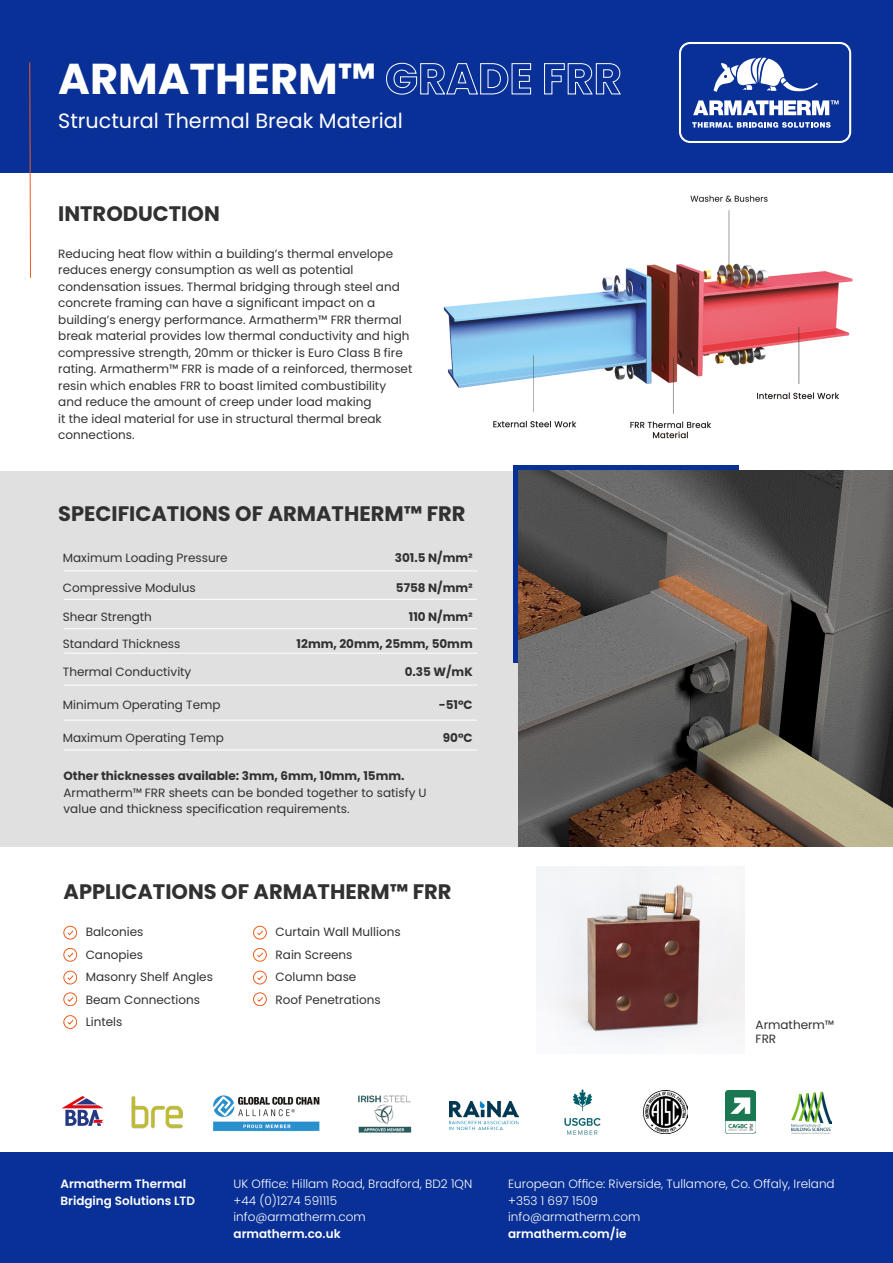
<style>
.page{position:relative;width:893px;height:1263px;background:#fff}
.page>*{position:absolute;margin:0;border:0;box-sizing:border-box;transform-origin:0 0}
.t1{font:700 43.2px "Poppins";color:#fff}
.t2{font:700 21px "Poppins";color:#313131}
.t3{font:20.7px "Poppins";color:#fff}
.t4{font:12px/16.5px "Poppins";color:#313131}
.t5{font:300 12px/16.5px "Poppins";color:#fff}
.t6{font:700 12px "Poppins";color:#313131}
.t7{font:600 12px/16.5px "Poppins";color:#fff}
</style>
<div class="page">
<img style="left:537px;top:866px;width:208px;height:178px">
<div style="left:0;top:0;width:893px;height:172px;background:#093096"></div>
<div style="left:0;top:471px;width:519px;height:375px;background:#e0e0e0"></div>
<svg style="left:679px;top:42px;width:172px;height:101px"></svg>
<img style="left:443px;top:195px;width:410px;height:243px">
<hr style="left:64px;top:570px;width:413px;height:1px;background:#fff">
<hr style="left:64px;top:628px;width:413px;height:1px;background:#fff">
<hr style="left:64px;top:599px;width:413px;height:1px;background:#fff">
<hr style="left:64px;top:653px;width:413px;height:1px;background:#fff">
<hr style="left:64px;top:685px;width:413px;height:1px;background:#fff">
<hr style="left:64px;top:720px;width:413px;height:1px;background:#fff">
<hr style="left:64px;top:749px;width:413px;height:1px;background:#fff">
<div style="left:64px;top:926px;width:13px;height:13px;border:1px solid #ed5d1f;border-radius:50%"></div>
<svg style="left:67px;top:930px;width:7px;height:5px"></svg>
<div style="left:253px;top:926px;width:14px;height:13px;border:1px solid #ed5d1f;border-radius:50%"></div>
<svg style="left:257px;top:930px;width:6px;height:5px"></svg>
<div style="left:64px;top:948px;width:13px;height:13px;border:1px solid #ed5d1f;border-radius:50%"></div>
<svg style="left:67px;top:952px;width:7px;height:5px"></svg>
<div style="left:253px;top:948px;width:14px;height:13px;border:1px solid #ed5d1f;border-radius:50%"></div>
<svg style="left:257px;top:952px;width:6px;height:5px"></svg>
<div style="left:64px;top:971px;width:13px;height:13px;border:1px solid #ed5d1f;border-radius:50%"></div>
<svg style="left:67px;top:975px;width:7px;height:5px"></svg>
<div style="left:253px;top:971px;width:14px;height:13px;border:1px solid #ed5d1f;border-radius:50%"></div>
<svg style="left:257px;top:975px;width:6px;height:5px"></svg>
<div style="left:64px;top:992px;width:13px;height:14px;border:1px solid #ed5d1f;border-radius:50%"></div>
<svg style="left:67px;top:997px;width:7px;height:5px"></svg>
<div style="left:253px;top:992px;width:14px;height:14px;border:1px solid #ed5d1f;border-radius:50%"></div>
<svg style="left:257px;top:997px;width:6px;height:5px"></svg>
<div style="left:64px;top:1015px;width:13px;height:14px;border:1px solid #ed5d1f;border-radius:50%"></div>
<svg style="left:67px;top:1020px;width:7px;height:5px"></svg>
<svg style="left:513px;top:466px;width:226px;height:197px;background:#183689"></svg>
<img style="left:519px;top:471px;width:374px;height:375px">
<svg style="left:29px;top:62px;width:2px;height:216px"></svg>
<img style="left:564px;top:1089px;width:37px;height:45px">
<img style="left:644px;top:1090px;width:43px;height:44px">
<img style="left:213px;top:1095px;width:107px;height:37px">
<img style="left:358px;top:1095px;width:54px;height:38px">
<img style="left:131px;top:1096px;width:52px;height:33px">
<img style="left:450px;top:1101px;width:69px;height:28px">
<img style="left:725px;top:1090px;width:31px;height:43px">
<img style="left:792px;top:1091px;width:39px;height:43px">
<svg style="left:62px;top:1096px;width:42px;height:30px"></svg>
<div style="left:0;top:1152px;width:893px;height:111px;background:#093096"></div>
<h1 class="t1" style="left:58px;top:54px;width:565px">ARMATHERM™ GRADE FRR</h1>
<h3 class="t3" style="left:58px;top:109px;width:346px">Structural Thermal Break Material</h3>
<h2 class="t2" style="left:58px;top:202px;width:163px">INTRODUCTION</h2>
<p class="t4" style="left:58px;top:245px;width:356px">Reducing heat flow within a building’s thermal envelope reduces energy consumption as well as potential condensation issues. Thermal bridging through steel and concrete framing can have a significant impact on a building’s energy performance. Armatherm™ FRR thermal break material provides low thermal conductivity and high compressive strength, 20mm or thicker is Euro Class B fire rating. Armatherm™ FRR is made of a reinforced, thermoset resin which enables FRR to boast limited combustibility and reduce the amount of creep under load making<br>it the ideal material for use in structural thermal break connections.</p>
<h2 class="t2" style="left:58px;top:501px;width:409px">SPECIFICATIONS OF ARMATHERM™ FRR</h2>
<p class="t4" style="left:63px;top:549px;width:166px">Maximum Loading Pressure</p>
<p class="t6" style="left:395px;top:551px;width:79px">301.5 N/mm²</p>
<p class="t4" style="left:63px;top:579px;width:134px">Compressive Modulus</p>
<p class="t6" style="left:396px;top:580px;width:78px">5758 N/mm²</p>
<p class="t4" style="left:63px;top:608px;width:91px">Shear Strength</p>
<p class="t6" style="left:409px;top:609px;width:65px">110 N/mm²</p>
<p class="t4" style="left:63px;top:635px;width:119px">Standard Thickness</p>
<p class="t6" style="left:297px;top:636px;width:178px">12mm, 20mm, 25mm, 50mm</p>
<p class="t4" style="left:63px;top:663px;width:130px">Thermal Conductivity</p>
<p class="t6" style="left:405px;top:665px;width:69px">0.35 W/mK</p>
<p class="t4" style="left:63px;top:696px;width:159px">Minimum Operating Temp</p>
<p class="t6" style="left:439px;top:698px;width:35px">-51°C</p>
<p class="t4" style="left:63px;top:729px;width:163px">Maximum Operating Temp</p>
<p class="t6" style="left:443px;top:730px;width:31px">90°C</p>
<p class="t6" style="left:64px;top:769px;width:342px">Other thicknesses available: 3mm, 6mm, 10mm, 15mm.</p>
<p class="t4" style="left:64px;top:784px;width:365px">Armatherm™ FRR sheets can be bonded together to satisfy U value and thickness specification requirements.</p>
<h2 class="t2" style="left:64px;top:879px;width:389px">APPLICATIONS OF ARMATHERM™ FRR</h2>
<p class="t4" style="left:86px;top:921px;width:129px;line-height:22.5px">Balconies<br>Canopies<br>Masonry Shelf Angles<br>Beam Connections<br>Lintels</p>
<p class="t4" style="left:276px;top:921px;width:127px;line-height:22.5px">Curtain Wall Mullions<br>Rain Screens<br>Column base<br>Roof Penetrations</p>
<p class="t4" style="left:756px;top:1017px;width:80px;line-height:14.4px">Armatherm™<br>FRR</p>
<p class="t7" style="left:60px;top:1176px;width:136px">Armatherm Thermal<br>Bridging Solutions LTD</p>
<p class="t5" style="left:234px;top:1176px;width:240px">UK Office: Hillam Road, Bradford, BD2 1QN +44 (0)1274 591115 info@armatherm.com</p>
<p class="t7" style="left:234px;top:1225px;width:109px">armatherm.co.uk</p>
<p class="t5" style="left:508px;top:1176px;width:328px">European Office: Riverside, Tullamore, Co. Offaly, Ireland +353 1 697 1509<br>info@armatherm.com</p>
<p class="t7" style="left:508px;top:1225px;width:120px">armatherm.com/ie</p>
</div>
